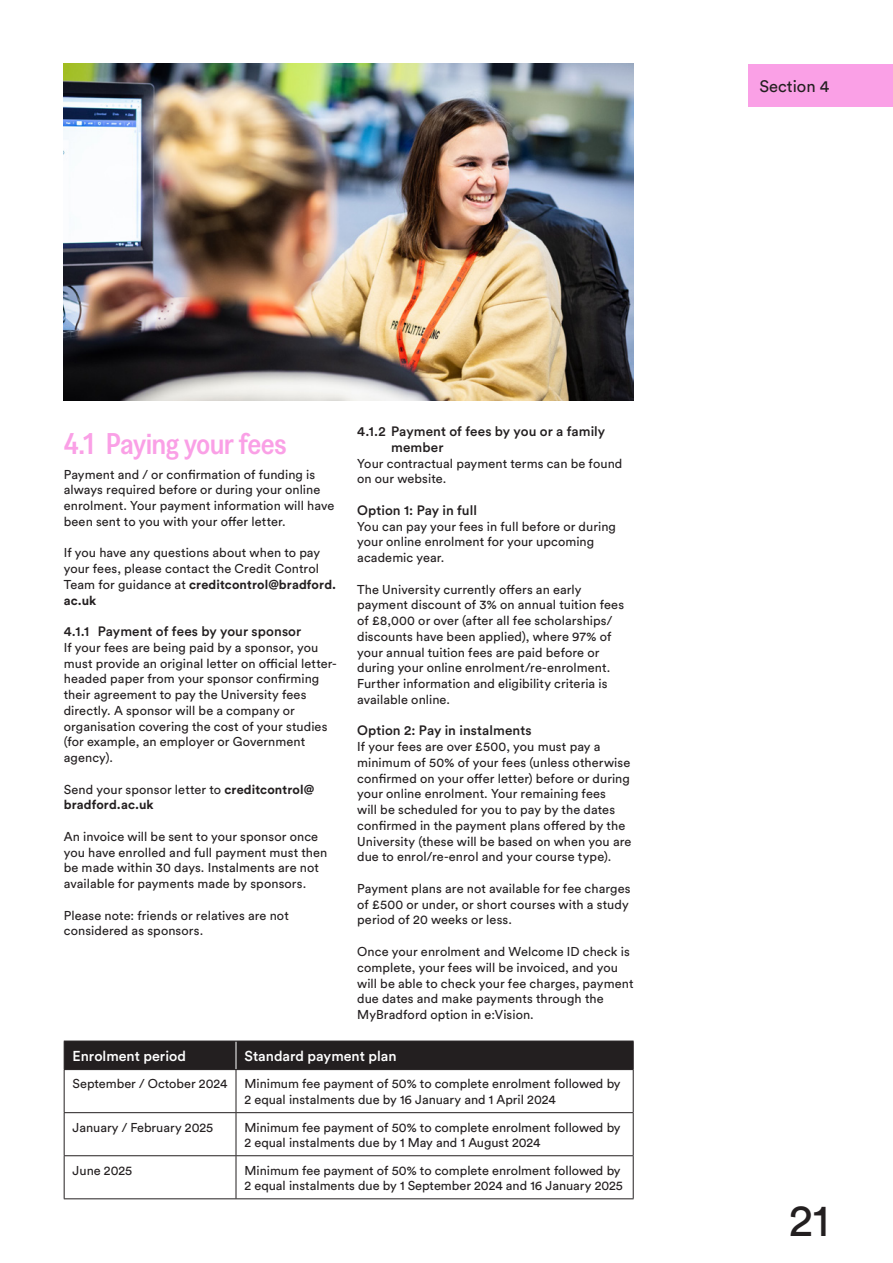
<style>
.page{position:relative;width:893px;height:1263px;background:#fff}
.page>*{position:absolute;margin:0;border:0;box-sizing:border-box;transform-origin:0 0}
.t1{font:45px "Circular Std";color:#231f20}
.t2{font:500 30px "Greed Narrow";letter-spacing:-.005em;color:#faa0e6}
.t3{font:16.5px "Circular Std";color:#231f20}
.t4{font:500 14.25px "Circular Std";color:#fff}
.t5{font:500 13.5px/15.8px "Circular Std";letter-spacing:.005em;color:#231f20}
.t6{font:12.75px/15.8px "Circular Std";letter-spacing:.005em;color:#231f20}
.t7{font:700 12.75px/15.8px "Circular Std";letter-spacing:.01em;color:#231f20}
.s1{font-weight:700}
.s2{font-weight:400}
</style>
<div class="page">
<div style="left:748px;top:64px;width:145px;height:42px;background:#faa0e6"></div>
<hr style="left:64px;top:1070px;width:1px;height:42px;background:#231f20">
<hr style="left:236px;top:1070px;width:1px;height:42px;background:#231f20">
<hr style="left:633px;top:1070px;width:1px;height:42px;background:#231f20">
<hr style="left:64px;top:1113px;width:1px;height:42px;background:#231f20">
<hr style="left:236px;top:1113px;width:1px;height:42px;background:#231f20">
<hr style="left:633px;top:1113px;width:1px;height:42px;background:#231f20">
<hr style="left:64px;top:1156px;width:1px;height:42px;background:#231f20">
<hr style="left:236px;top:1156px;width:1px;height:42px;background:#231f20">
<hr style="left:633px;top:1156px;width:1px;height:42px;background:#231f20">
<hr style="left:64px;top:1112px;width:172px;height:1px;background:#231f20">
<hr style="left:236px;top:1112px;width:398px;height:1px;background:#231f20">
<hr style="left:64px;top:1155px;width:172px;height:1px;background:#231f20">
<hr style="left:236px;top:1155px;width:398px;height:1px;background:#231f20">
<hr style="left:64px;top:1198px;width:172px;height:1px;background:#231f20">
<hr style="left:236px;top:1198px;width:398px;height:1px;background:#231f20">
<div style="left:64px;top:1041px;width:570px;height:28px;background:#231f20"></div>
<hr style="left:64px;top:1069px;width:172px;height:1px;background:#231f20">
<hr style="left:236px;top:1069px;width:398px;height:1px;background:#231f20">
<img style="left:64px;top:64px;width:570px;height:337px">
<p class="t3" style="left:759px;top:76px;width:71px">Section 4</p>
<p class="t2" style="left:64px;top:422px;width:224px">4.1 Paying your fees</p>
<p class="t6" style="left:64px;top:466px;width:272px">Payment and / or confirmation of funding is always required before or during your online enrolment. Your payment information will have been sent to you with your offer letter.</p>
<p class="t6" style="left:64px;top:545px;width:274px">If you have any questions about when to pay your fees, please contact the Credit Control Team for guidance at <span class="s1">creditcontrol@bradford. ac.uk</span></p>
<p class="t5" style="left:64px;top:623px;width:239px">4.1.1 Payment of fees by your sponsor</p>
<p class="t6" style="left:64px;top:639px;width:275px">If your fees are being paid by a sponsor, you must provide an original letter on official letter-</p>
<p class="t6" style="left:64px;top:671px;width:265px">headed paper from your sponsor confirming their agreement to pay the University fees directly. A sponsor will be a company or organisation covering the cost of your studies (for example, an employer or Government agency).</p>
<p class="t7" style="left:64px;top:781px;width:252px"><span class="s2">Send your sponsor letter to</span> creditcontrol@ bradford.ac.uk</p>
<p class="t6" style="left:64px;top:828px;width:265px">An invoice will be sent to your sponsor once you have enrolled and full payment must then be made within 30 days. Instalments are not available for payments made by sponsors.</p>
<p class="t6" style="left:64px;top:907px;width:227px">Please note: friends or relatives are not considered as sponsors.</p>
<p class="t5" style="left:391px;top:423px;width:216px;text-indent:-34px">4.1.2 Payment of fees by you or a family member</p>
<p class="t6" style="left:357px;top:455px;width:267px">Your contractual payment terms can be found on our website.</p>
<p class="t5" style="left:357px;top:502px;width:121px">Option 1: Pay in full</p>
<p class="t6" style="left:357px;top:518px;width:260px">You can pay your fees in full before or during your online enrolment for your upcoming academic year.</p>
<p class="t6" style="left:357px;top:581px;width:268px">The University currently offers an early payment discount of 3% on annual tuition fees of £8,000 or over (after all fee scholarships/ discounts have been applied), where 97% of your annual tuition fees are paid before or during your online enrolment/re-enrolment.<br>Further information and eligibility criteria is available online.</p>
<p class="t5" style="left:357px;top:722px;width:176px">Option 2: Pay in instalments</p>
<p class="t6" style="left:357px;top:739px;width:276px">If your fees are over £500, you must pay a minimum of 50% of your fees (unless otherwise confirmed on your offer letter) before or during your online enrolment. Your remaining fees<br>will be scheduled for you to pay by the dates confirmed in the payment plans offered by the University (these will be based on when you are due to enrol/re-enrol and your course type).</p>
<p class="t6" style="left:357px;top:880px;width:275px">Payment plans are not available for fee charges of £500 or under, or short courses with a study period of 20 weeks or less.</p>
<p class="t6" style="left:357px;top:943px;width:278px">Once your enrolment and Welcome ID check is complete, your fees will be invoiced, and you will be able to check your fee charges, payment due dates and make payments through the MyBradford option in e:Vision.</p>
<p class="t4" style="left:73px;top:1047px;width:115px">Enrolment period</p>
<p class="t4" style="left:244px;top:1047px;width:154px">Standard payment plan</p>
<p class="t6" style="left:73px;top:1076px;width:156px">September / October 2024</p>
<p class="t6" style="left:244px;top:1076px;width:378px">Minimum fee payment of 50% to complete enrolment followed by<br>2 equal instalments due by 16 January and 1 April 2024</p>
<p class="t6" style="left:73px;top:1119px;width:142px">January / February 2025</p>
<p class="t6" style="left:244px;top:1119px;width:378px">Minimum fee payment of 50% to complete enrolment followed by<br>2 equal instalments due by 1 May and 1 August 2024</p>
<p class="t6" style="left:73px;top:1162px;width:61px">June 2025</p>
<p class="t6" style="left:244px;top:1162px;width:380px">Minimum fee payment of 50% to complete enrolment followed by<br>2 equal instalments due by 1 September 2024 and 16 January 2025</p>
<h1 class="t1" style="left:789px;top:1192px;width:42px">21</h1>
</div>
